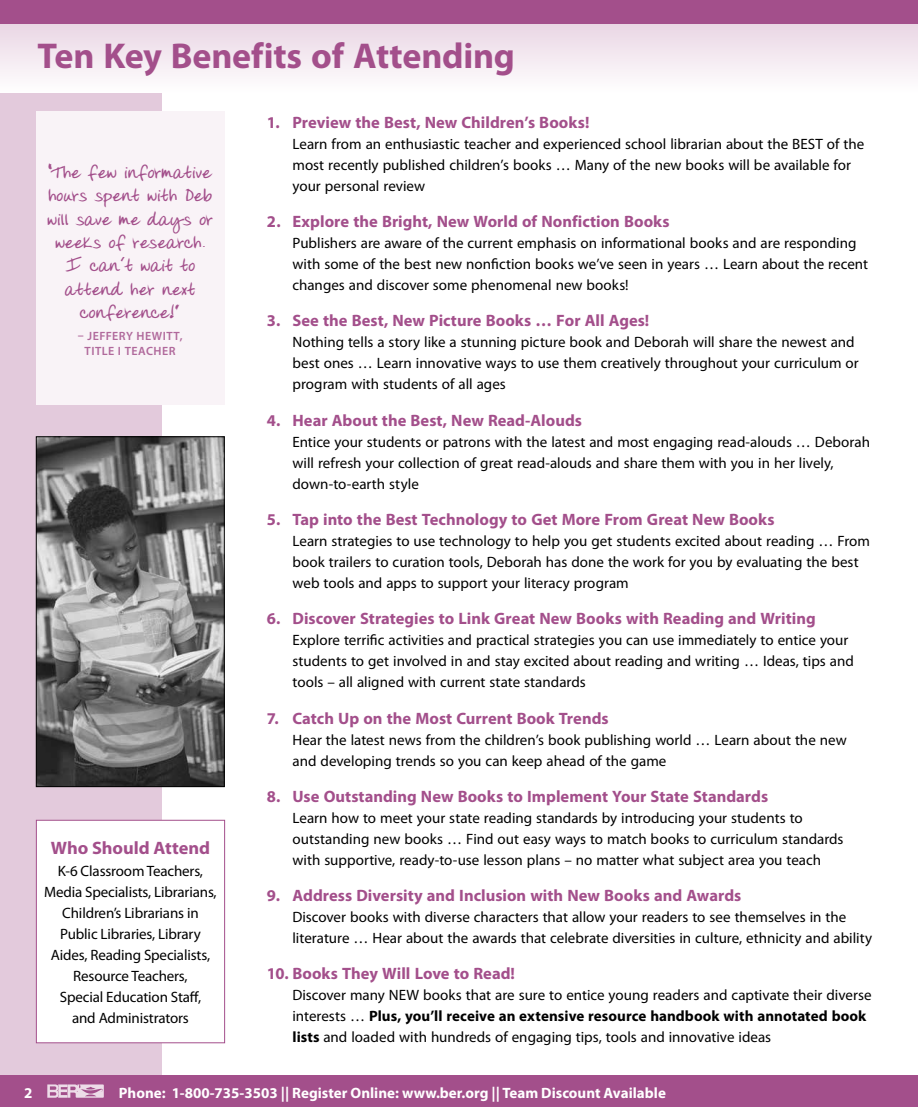
<style>
.page{position:relative;width:918px;height:1107px;background:#fff}
.page>*{position:absolute;margin:0;border:0;box-sizing:border-box;transform-origin:0 0}
.t1{font:700 36px "Myriad Pro";letter-spacing:-.005em;color:#a34f8b}
.t2{font:700 19.5px/23.4px "Donnys Hand";letter-spacing:.005em;color:#a34f8b;text-align:center}
.t3{font:700 18px "Myriad Pro";letter-spacing:-.005em;color:#a34f8b}
.t4{font:700 16.5px "Myriad Pro";color:#a34f8b}
.t5{font:15px/21px "Myriad Pro";color:#000}
.t6{font:700 15px "Myriad Pro";color:#fff}
.t7{font:600 12px/14.4px "Myriad Pro";letter-spacing:.04em;color:#b0689b;text-align:center}
.s1{font-weight:700}
</style>
<div class="page">
<div style="left:0;top:0;width:162px;height:1107px;background:#e3cadc"></div>
<div style="left:0;top:1076px;width:918px;height:31px;background:#a34f8b"></div>
<svg style="left:47px;top:1084px;width:57px;height:14px"></svg>
<svg style="left:0;top:24px;width:918px;height:68px"></svg>
<div style="left:0;top:0;width:918px;height:24px;background:#a34f8b"></div>
<div style="left:36px;top:820px;width:189px;height:223px;background:#fff"></div>
<div style="left:36px;top:820px;width:189px;height:223px;border:1px solid #a34f8b"></div>
<div style="left:36px;top:111px;width:189px;height:294px;background:#f9f3f7"></div>
<img style="left:38px;top:438px;width:185px;height:347px">
<div style="left:36px;top:436px;width:189px;height:351px;border:1px solid #000"></div>
<h1 class="t1" style="left:38px;top:32px;width:479px">Ten Key Benefits of Attending</h1>
<h2 class="t2" style="left:47px;top:161px;width:167px">“The few informative hours spent with Deb will save me days or weeks of research.<br>I can’t wait to attend her next conference!”</h2>
<p class="t7" style="left:78px;top:329px;width:106px">– JEFFERY HEWITT,<br>TITLE I TEACHER</p>
<p class="t3" style="left:51px;top:836px;width:161px">Who Should Attend</p>
<p class="t5" style="left:44px;top:860px;width:174px;text-align:center">K-6 Classroom Teachers,<br>Media Specialists, Librarians,<br>Children’s Librarians in<br>Public Libraries, Library<br>Aides, Reading Specialists,<br>Resource Teachers,<br>Special Education Staff,<br>and Administrators</p>
<p class="t4" style="left:267px;top:111px;width:324px">1. Preview the Best, New Children’s Books!</p>
<p class="t5" style="left:292px;top:133px;width:573px">Learn from an enthusiastic teacher and experienced school librarian about the BEST of the most recently published children’s books … Many of the new books will be available for your personal review</p>
<p class="t4" style="left:267px;top:211px;width:404px">2. Explore the Bright, New World of Nonfiction Books</p>
<p class="t5" style="left:292px;top:232px;width:577px">Publishers are aware of the current emphasis on informational books and are responding with some of the best new nonfiction books we’ve seen in years … Learn about the recent changes and discover some phenomenal new books!</p>
<p class="t4" style="left:267px;top:310px;width:384px">3. See the Best, New Picture Books … For All Ages!</p>
<p class="t5" style="left:292px;top:332px;width:568px">Nothing tells a story like a stunning picture book and Deborah will share the newest and best ones … Learn innovative ways to use them creatively throughout your curriculum or program with students of all ages</p>
<p class="t4" style="left:267px;top:409px;width:317px">4. Hear About the Best, New Read-Alouds</p>
<p class="t5" style="left:292px;top:431px;width:579px">Entice your students or patrons with the latest and most engaging read-alouds … Deborah will refresh your collection of great read-alouds and share them with you in her lively, down-to-earth style</p>
<p class="t4" style="left:267px;top:509px;width:509px">5. Tap into the Best Technology to Get More From Great New Books</p>
<p class="t5" style="left:292px;top:530px;width:579px">Learn strategies to use technology to help you get students excited about reading … From book trailers to curation tools, Deborah has done the work for you by evaluating the best web tools and apps to support your literacy program</p>
<p class="t4" style="left:267px;top:608px;width:550px">6. Discover Strategies to Link Great New Books with Reading and Writing</p>
<p class="t5" style="left:292px;top:630px;width:563px">Explore terrific activities and practical strategies you can use immediately to entice your students to get involved in and stay excited about reading and writing … Ideas, tips and tools – all aligned with current state standards</p>
<p class="t4" style="left:267px;top:707px;width:343px">7. Catch Up on the Most Current Book Trends</p>
<p class="t5" style="left:292px;top:729px;width:556px">Hear the latest news from the children’s book publishing world … Learn about the new and developing trends so you can keep ahead of the game</p>
<p class="t4" style="left:267px;top:786px;width:503px">8. Use Outstanding New Books to Implement Your State Standards</p>
<p class="t5" style="left:292px;top:807px;width:553px">Learn how to meet your state reading standards by introducing your students to outstanding new books … Find out easy ways to match books to curriculum standards with supportive, ready-to-use lesson plans – no matter what subject area you teach</p>
<p class="t4" style="left:267px;top:885px;width:476px">9. Address Diversity and Inclusion with New Books and Awards</p>
<p class="t5" style="left:292px;top:906px;width:581px">Discover books with diverse characters that allow your readers to see themselves in the literature … Hear about the awards that celebrate diversities in culture, ethnicity and ability</p>
<p class="t4" style="left:267px;top:963px;width:250px">10. Books They Will Love to Read!</p>
<p class="t5" style="left:292px;top:985px;width:581px">Discover many NEW books that are sure to entice young readers and captivate their diverse interests … <span class="s1">Plus, you’ll receive an extensive resource handbook with annotated book lists</span> and loaded with hundreds of engaging tips, tools and innovative ideas</p>
<p class="t6" style="left:24px;top:1083px;width:10px">2</p>
<p class="t6" style="left:119px;top:1083px;width:549px">Phone: 1-800-735-3503 || Register Online: www.ber.org || Team Discount Available</p>
</div>
